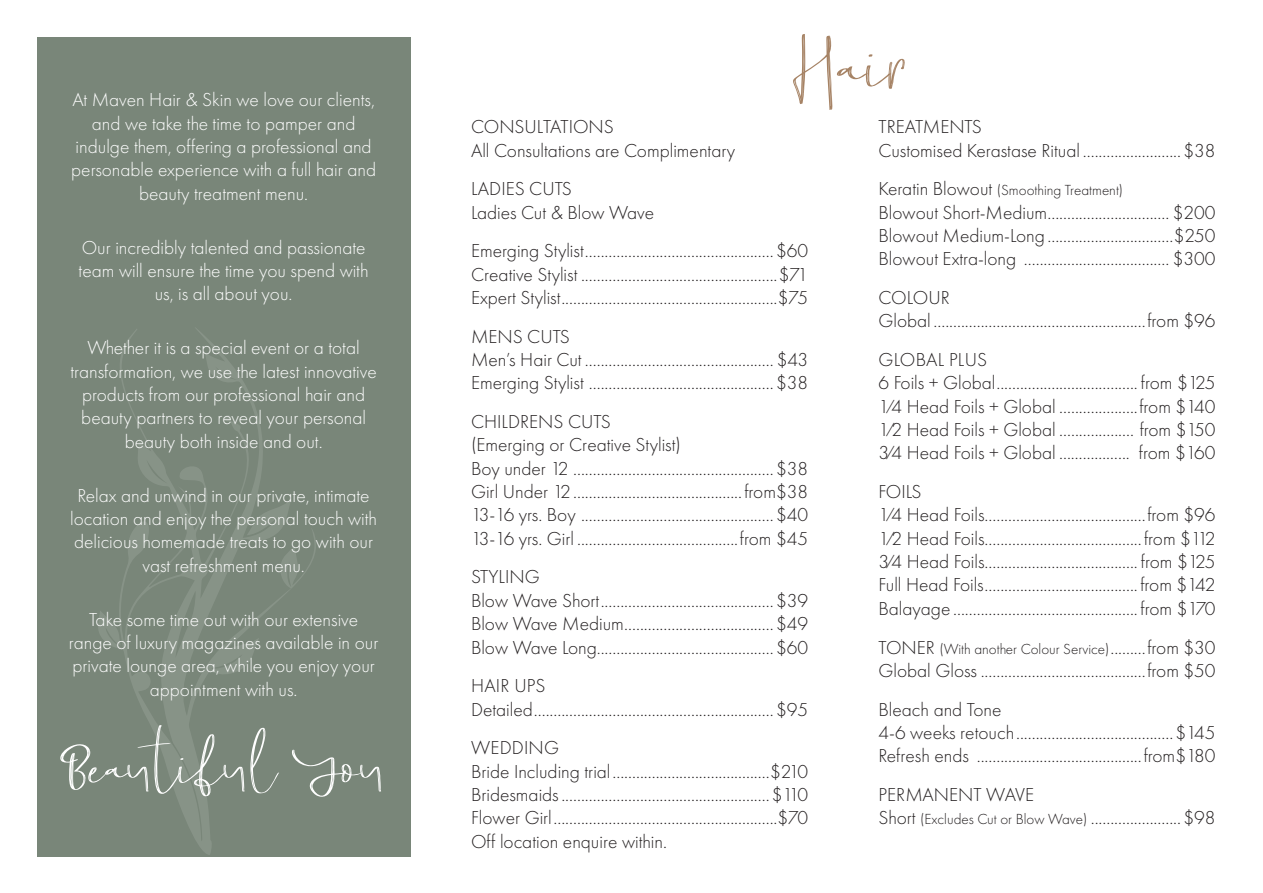
<style>
.page{position:relative;width:1263px;height:893px;background:#fff}
.page>*{position:absolute;margin:0;border:0;box-sizing:border-box;transform-origin:0 0}
.t1{font:95.1px "Montana";color:#a68365}
.t2{font:73.5px "Montana";color:#fff}
.t3{font:300 19.5px/23.4px "Futura PT";color:#231f20}
.t4{font:300 19.5px/23.4px "Futura PT";color:#fff;text-align:center}
.t5{font:300 15.15px "Futura PT";color:#231f20}
.s1{font-size:19.5px}
.s2{font-size:15.15px}
</style>
<div class="page">
<div style="left:37px;top:37px;width:374px;height:820px;background:#798679"></div>
<svg style="left:98px;top:328px;width:163px;height:527px"></svg>
<p class="t4" style="left:71px;top:88px;width:306px">At Maven Hair &amp; Skin we love our clients, and we take the time to pamper and indulge them, offering a professional and personable experience with a full hair and beauty treatment menu.</p>
<p class="t4" style="left:79px;top:236px;width:292px">Our incredibly talented and passionate team will ensure the time you spend with us, is all about you.</p>
<p class="t4" style="left:70px;top:336px;width:308px">Whether it is a special event or a total transformation, we use the latest innovative products from our professional hair and beauty partners to reveal your personal beauty both inside and out.</p>
<p class="t4" style="left:70px;top:484px;width:308px">Relax and unwind in our private, intimate location and enjoy the personal touch with delicious homemade treats to go with our vast refreshment menu.</p>
<p class="t4" style="left:69px;top:608px;width:311px">Take some time out with our extensive range of luxury magazines available in our private lounge area, while you enjoy your appointment with us.</p>
<h2 class="t2" style="left:60px;top:715px;width:328px">Beautiful You</h2>
<h1 class="t1" style="left:793px;top:-1px;width:115px">Hair</h1>
<p class="t3" style="left:471px;top:115px;width:265px">CONSULTATIONS<br>All Consultations are Complimentary</p>
<p class="t3" style="left:471px;top:177px;width:185px">LADIES CUTS<br>Ladies Cut &amp; Blow Wave</p>
<p class="t3" style="left:471px;top:239px;width:338px;text-align:justify">Emerging Stylist................................................$60<br>Creative Stylist ..................................................$71<br>Expert Stylist.......................................................$75</p>
<p class="t3" style="left:471px;top:325px;width:338px">MENS CUTS<br>Men’s Hair Cut ................................................ $43<br>Emerging Stylist ...............................................$38</p>
<p class="t3" style="left:471px;top:410px;width:338px">CHILDRENS CUTS<br>(Emerging or Creative Stylist)<br>Boy under 12 ...................................................$38<br>Girl Under 12........................................... from$38<br>13-16 yrs. Boy .................................................$40<br>13-16 yrs. Girl .........................................from $45</p>
<p class="t3" style="left:471px;top:565px;width:338px">STYLING<br>Blow Wave Short............................................$39<br>Blow Wave Medium......................................$49<br>Blow Wave Long.............................................$60</p>
<p class="t3" style="left:471px;top:674px;width:338px">HAIR UPS<br>Detailed.............................................................$95</p>
<p class="t3" style="left:471px;top:736px;width:338px">WEDDING<br>Bride Including trial........................................$210<br>Bridesmaids.....................................................$110<br>Flower Girl.........................................................$70<br>Off location enquire within.</p>
<p class="t3" style="left:878px;top:115px;width:338px">TREATMENTS<br>Customised Kerastase Ritual .........................$38</p>
<p class="t5" style="left:878px;top:182px;width:246px"><span class="s1">Keratin Blowout</span> (Smoothing Treatment)</p>
<p class="t3" style="left:878px;top:201px;width:338px;text-align:justify">Blowout Short-Medium............................... $200<br>Blowout Medium-Long ................................$250<br>Blowout Extra-long ..................................... $300</p>
<p class="t3" style="left:878px;top:286px;width:338px">COLOUR<br>Global ......................................................from $96</p>
<p class="t3" style="left:878px;top:348px;width:338px">GLOBAL PLUS<br>6 Foils + Global.................................... from $125<br>1⁄4 Head Foils + Global ....................from $140<br>1⁄2 Head Foils + Global ................... from $150<br>3⁄4 Head Foils + Global ...…………... from $160</p>
<p class="t3" style="left:878px;top:480px;width:338px">FOILS<br>1⁄4 Head Foils.........................................from $96<br>1⁄2 Head Foils........................................ from $112<br>3⁄4 Head Foils....................................... from $125<br>Full Head Foils....................................... from $142<br>Balayage ............................................... from $170</p>
<p class="t5" style="left:878px;top:640px;width:338px"><span class="s1">TONER</span> (With another Colour Service)<span class="s1">.........from $30</span></p>
<p class="t3" style="left:878px;top:651px;width:338px;line-height:38.7px">Global Gloss ..........................................from $50<br>Bleach and Tone</p>
<p class="t3" style="left:878px;top:721px;width:338px">4-6 weeks retouch........................................$145<br>Refresh ends ..........................................from$180</p>
<p class="t3" style="left:878px;top:783px;width:338px">PERMANENT WAVE<br>Short <span class="s2">(Excludes Cut or Blow Wave)</span> .......................$98</p>
</div>
